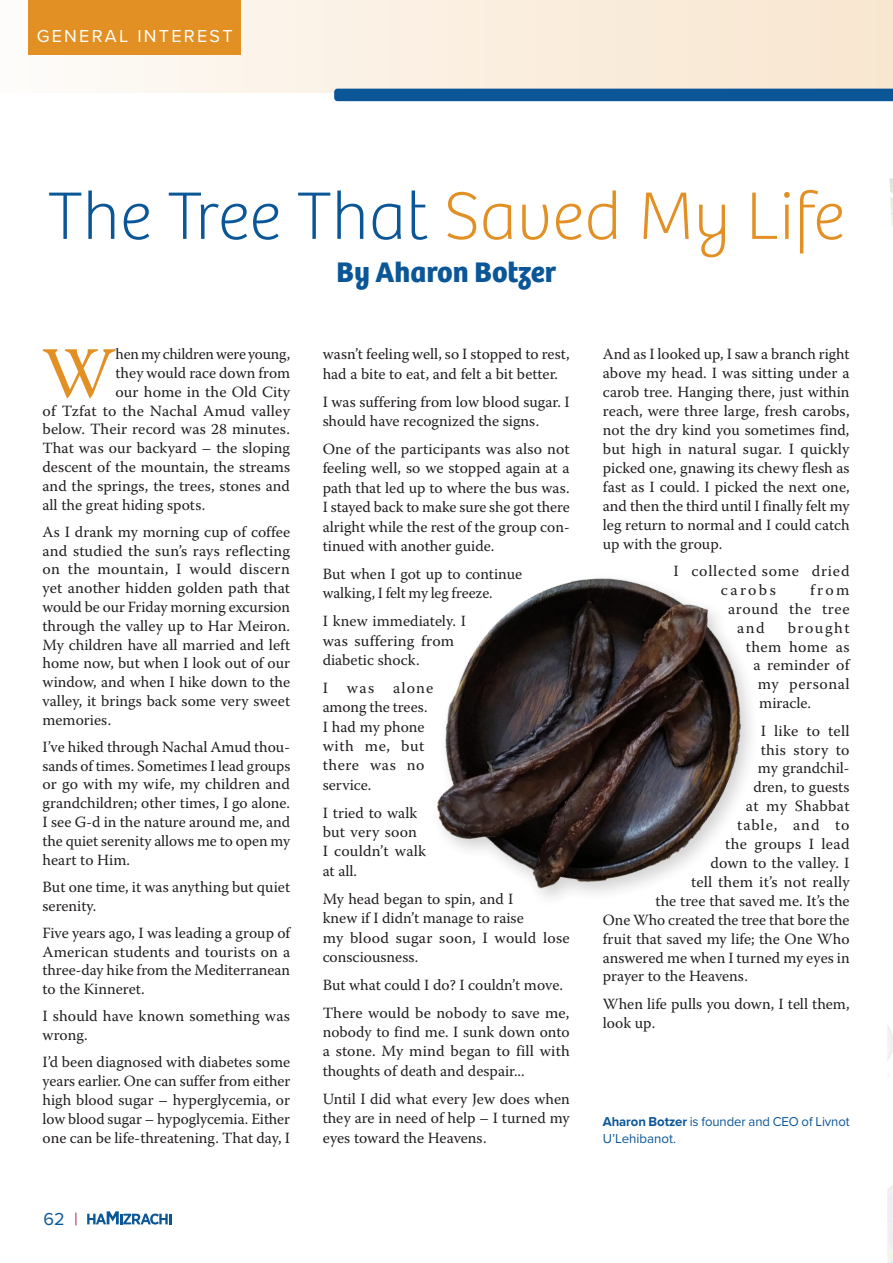
<style>
.page{position:relative;width:893px;height:1263px;background:#fff}
.page>*{position:absolute;margin:0;border:0;box-sizing:border-box;transform-origin:0 0}
.MAIN{font:72.15px "Warnock Pro";color:#e29024}
.t1{font:100 69.6px "Bree";color:#0b5697}
.t2{font:700 29.4px "Bree";color:#0b5697}
.t3{font:18px "Proxima Nova";letter-spacing:.125em;color:#fff}
.t4{font:18px "Proxima Nova";color:#0b5697}
.MAIN-2{font:15.6px/19.4px "Warnock Pro";color:#231f20}
.MAIN-3{font:15.6px "Warnock Pro";letter-spacing:.02em;color:#231f20}
.MAIN-4{font:15.6px/18.9px "Warnock Pro";letter-spacing:.05em;color:#231f20}
.MAIN-5{font:15.6px "Warnock Pro";letter-spacing:.035em;color:#231f20}
.MAIN-6{font:15.6px "Warnock Pro";letter-spacing:.06em;color:#231f20}
.MAIN-7{font:15.6px "Warnock Pro";letter-spacing:.095em;color:#231f20}
.MAIN-8{font:13.35px/16.2px "Proxima Nova";letter-spacing:-.005em;color:#0b5697}
.s1{color:#e29024}
.s2{color:#b1295b}
.s3{font-weight:700}
</style>
<div class="page">
<div style="left:0;top:0;width:893px;height:93px;background:linear-gradient(to right,#fcf7f0,#f9e7d1)"></div>
<div style="left:28px;top:0;width:213px;height:54px;background:#e29024"></div>
<svg style="left:334px;top:35px;width:559px;height:191px"></svg>
<svg style="left:887px;top:1025px;width:6px;height:238px"></svg>
<img style="left:437px;top:578px;width:314px;height:320px">
<svg style="left:87px;top:1211px;width:84px;height:13px"></svg>
<p class="t3" style="left:37px;top:22px;width:197px">GENERAL INTEREST</p>
<p class="t1" style="left:48px;top:166px;width:799px">The Tree That <span class="s1">Saved My Life</span></p>
<p class="t2" style="left:337px;top:249px;width:221px">By Aharon Botzer</p>
<p class="MAIN" style="left:42px;top:330px;width:75px">W</p>
<p class="MAIN-2" style="left:115px;top:344px;width:176px">hen my children were young,</p>
<p class="MAIN-2" style="left:115px;top:363px;width:176px">they would race down from</p>
<p class="MAIN-2" style="left:115px;top:382px;width:176px">our home in the Old City</p>
<p class="MAIN-2" style="left:43px;top:400px;width:249px">of Tzfat to the Nachal Amud valley</p>
<p class="MAIN-2" style="left:43px;top:419px;width:249px">below. Their record was 28 minutes.</p>
<p class="MAIN-2" style="left:43px;top:438px;width:249px">That was our backyard – the sloping</p>
<p class="MAIN-2" style="left:43px;top:457px;width:249px">descent of the mountain, the streams</p>
<p class="MAIN-2" style="left:43px;top:476px;width:249px">and the springs, the trees, stones and</p>
<p class="MAIN-2" style="left:43px;top:494px;width:164px">all the great hiding spots.</p>
<p class="MAIN-2" style="left:43px;top:522px;width:249px;line-height:18.8px;text-align:justify">As I drank my morning cup of coffee and studied the sun’s rays reflecting on the mountain, I would discern yet another hidden golden path that would be our Friday morning excursion through the valley up to Har Meiron.<br>My children have all married and left home now, but when I look out of our window, and when I hike down to the valley, it brings back some very sweet memories.</p>
<p class="MAIN-2" style="left:43px;top:737px;width:249px;line-height:18.8px;text-align:justify">I’ve hiked through Nachal Amud thou&shy;sands of times. Sometimes I lead groups or go with my wife, my children and grandchildren; other times, I go alone.<br>I see G-d in the nature around me, and the quiet serenity allows me to open my heart to Him.</p>
<p class="MAIN-2" style="left:43px;top:877px;width:249px;line-height:18.8px">But one time, it was anything but quiet serenity.</p>
<p class="MAIN-2" style="left:43px;top:923px;width:249px;line-height:18.8px;text-align:justify">Five years ago, I was leading a group of American students and tourists on a three-day hike from the Mediterranean to the Kinneret.</p>
<p class="MAIN-2" style="left:43px;top:1006px;width:249px;line-height:18.8px">I should have known something was wrong.</p>
<p class="MAIN-2" style="left:43px;top:1052px;width:249px;line-height:18.8px;text-align:justify">I’d been diagnosed with diabetes some years earlier. One can suffer from either high blood sugar – hyperglycemia, or low blood sugar – hypoglycemia. Either one can be life-threatening. That day, I</p>
<p class="t4" style="left:44px;top:1205px;width:36px">62 <span class="s2">|</span></p>
<p class="MAIN-2" style="left:323px;top:344px;width:249px">wasn’t feeling well, so I stopped to rest, had a bite to eat, and felt a bit better.</p>
<p class="MAIN-2" style="left:323px;top:392px;width:249px">I was suffering from low blood sugar. I should have recognized the signs.</p>
<p class="MAIN-2" style="left:323px;top:439px;width:249px;text-align:justify">One of the participants was also not feeling well, so we stopped again at a path that led up to where the bus was.<br>I stayed back to make sure she got there alright while the rest of the group con&shy;tinued with another guide.</p>
<p class="MAIN-2" style="left:323px;top:564px;width:201px">But when I got up to continue walking, I felt my leg freeze.</p>
<p class="MAIN-2" style="left:323px;top:611px;width:145px">I knew immediately. I was suffering from diabetic shock.</p>
<p class="MAIN-2" style="left:323px;top:678px;width:112px">I was alone among the trees.<br>I had my phone with me, but there was no service.</p>
<p class="MAIN-2" style="left:323px;top:802px;width:105px">I tried to walk but very soon<br>I couldn’t walk at all.</p>
<p class="MAIN-2" style="left:323px;top:889px;width:249px">My head began to spin, and I<br>knew if I didn’t manage to raise<br>my blood sugar soon, I would lose consciousness.</p>
<p class="MAIN-2" style="left:323px;top:975px;width:242px">But what could I do? I couldn’t move.</p>
<p class="MAIN-2" style="left:323px;top:1002px;width:249px;text-align:justify">There would be nobody to save me, nobody to find me. I sunk down onto a stone. My mind began to fill with thoughts of death and despair...</p>
<p class="MAIN-2" style="left:323px;top:1088px;width:249px;text-align:justify">Until I did what every Jew does when they are in need of help – I turned my eyes toward the Heavens.</p>
<p class="MAIN-2" style="left:603px;top:345px;width:248px;line-height:18.9px;text-align:justify">And as I looked up, I saw a branch right above my head. I was sitting under a carob tree. Hanging there, just within reach, were three large, fresh carobs, not the dry kind you sometimes find, but high in natural sugar. I quickly picked one, gnawing its chewy flesh as fast as I could. I picked the next one, and then the third until I finally felt my leg return to normal and I could catch up with the group.</p>
<p class="MAIN-4" style="left:721px;top:561px;width:130px;text-indent:-47px">I collected some dried carobs</p>
<p class="MAIN-2" style="left:810px;top:580px;width:41px">from</p>
<p class="MAIN-5" style="left:728px;top:599px;width:123px">around the tree</p>
<p class="MAIN-2" style="left:737px;top:618px;width:29px">and</p>
<p class="MAIN-7" style="left:788px;top:618px;width:63px">brought</p>
<p class="MAIN-3" style="left:746px;top:637px;width:105px">them home as</p>
<p class="MAIN-2" style="left:753px;top:655px;width:98px">a reminder of</p>
<p class="MAIN-5" style="left:758px;top:675px;width:93px">my personal</p>
<p class="MAIN-2" style="left:759px;top:693px;width:53px">miracle.</p>
<p class="MAIN-2" style="left:761px;top:720px;width:90px">I like to tell</p>
<p class="MAIN-3" style="left:761px;top:740px;width:90px">this story to</p>
<p class="MAIN-2" style="left:758px;top:758px;width:93px">my grandchil-</p>
<p class="MAIN-2" style="left:753px;top:777px;width:98px">dren, to guests</p>
<p class="MAIN-2" style="left:746px;top:796px;width:105px">at my Shabbat</p>
<p class="MAIN-6" style="left:737px;top:816px;width:114px">table, and to</p>
<p class="MAIN-3" style="left:725px;top:834px;width:126px">the groups I lead</p>
<p class="MAIN-2" style="left:710px;top:853px;width:141px">down to the valley. I</p>
<p class="MAIN-2" style="left:691px;top:872px;width:160px">tell them it’s not really</p>
<p class="MAIN-2" style="left:656px;top:891px;width:195px">the tree that saved me. It’s the</p>
<p class="MAIN-2" style="left:603px;top:910px;width:248px">One Who created the tree that bore the</p>
<p class="MAIN-2" style="left:603px;top:928px;width:248px">fruit that saved my life; the One Who</p>
<p class="MAIN-2" style="left:603px;top:947px;width:248px">answered me when I turned my eyes in</p>
<p class="MAIN-2" style="left:603px;top:966px;width:147px">prayer to the Heavens.</p>
<p class="MAIN-2" style="left:603px;top:994px;width:248px;line-height:18.9px">When life pulls you down, I tell them, look up.</p>
<p class="MAIN-8" style="left:603px;top:1113px;width:248px"><span class="s3">Aharon Botzer</span> is founder and CEO of Livnot<br>U’Lehibanot.</p>
</div>
